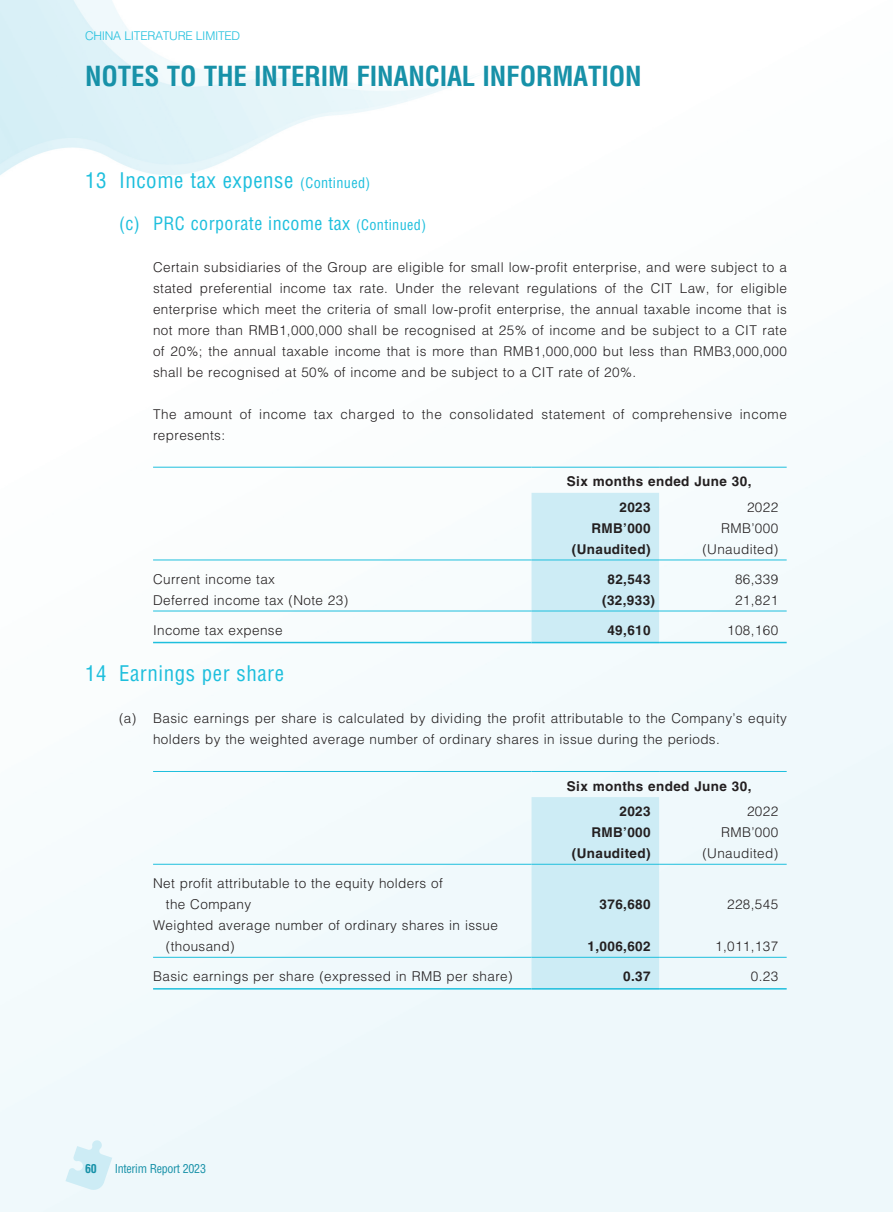
<style>
.page{position:relative;width:893px;height:1212px;background:#fff}
.page>*{position:absolute;margin:0;border:0;box-sizing:border-box;transform-origin:0 0}
.t1{font:700 condensed 27px "Helvetica LT Std";letter-spacing:-.005em;color:#1791a8}
.t2{font:condensed 21px "Helvetica LT Std";letter-spacing:.025em;color:#1ebfdd}
.t3{font:condensed 18px "Helvetica LT Std";letter-spacing:.025em;color:#1ebfdd}
.t4{font:300 13.5px/21px "Helvetica LT Std";letter-spacing:.03em;color:#231f20}
.t5{font:700 13.5px/25.2px "Helvetica LT Std";letter-spacing:.03em;color:#231f20}
.t6{font:300 12px "Helvetica LT Std";letter-spacing:-.02em;color:#1ebfdd}
.t7{font:condensed 12px "Helvetica LT Std";letter-spacing:-.025em;color:#1791a8}
.t8{font:700 condensed 12px "Helvetica LT Std";color:#1791a8}
.s1{font-size:14.25px}
</style>
<div class="page">
<svg style="left:65px;top:1139px;width:47px;height:52px"></svg>
<div style="left:531px;top:493px;width:128px;height:149px;background:#cdecf5"></div>
<hr style="left:153px;top:467px;width:378px;height:1px;background:#1ebfdd">
<hr style="left:531px;top:467px;width:128px;height:1px;background:#1ebfdd">
<hr style="left:659px;top:467px;width:128px;height:1px;background:#1ebfdd">
<hr style="left:153px;top:560px;width:378px;height:1px;background:#1ebfdd">
<hr style="left:531px;top:560px;width:128px;height:1px;background:#1ebfdd">
<hr style="left:659px;top:560px;width:128px;height:1px;background:#1ebfdd">
<hr style="left:153px;top:611px;width:378px;height:1px;background:#1ebfdd">
<hr style="left:531px;top:611px;width:128px;height:1px;background:#1ebfdd">
<hr style="left:659px;top:611px;width:128px;height:1px;background:#1ebfdd">
<hr style="left:153px;top:642px;width:378px;height:1px;background:#1ebfdd">
<hr style="left:531px;top:642px;width:128px;height:1px;background:#1ebfdd">
<hr style="left:659px;top:642px;width:128px;height:1px;background:#1ebfdd">
<div style="left:531px;top:797px;width:128px;height:191px;background:#cdecf5"></div>
<hr style="left:153px;top:771px;width:378px;height:1px;background:#1ebfdd">
<hr style="left:531px;top:771px;width:128px;height:1px;background:#1ebfdd">
<hr style="left:659px;top:771px;width:128px;height:1px;background:#1ebfdd">
<hr style="left:153px;top:864px;width:378px;height:1px;background:#1ebfdd">
<hr style="left:531px;top:864px;width:128px;height:1px;background:#1ebfdd">
<hr style="left:659px;top:864px;width:128px;height:1px;background:#1ebfdd">
<hr style="left:153px;top:957px;width:378px;height:1px;background:#1ebfdd">
<hr style="left:531px;top:957px;width:128px;height:1px;background:#1ebfdd">
<hr style="left:659px;top:957px;width:128px;height:1px;background:#1ebfdd">
<hr style="left:153px;top:988px;width:378px;height:1px;background:#1ebfdd">
<hr style="left:531px;top:988px;width:128px;height:1px;background:#1ebfdd">
<hr style="left:659px;top:988px;width:128px;height:1px;background:#1ebfdd">
<p class="t6" style="left:85px;top:28px;width:157px">CHINA LITERATURE LIMITED</p>
<h1 class="t1" style="left:85px;top:60px;width:558px">NOTES TO THE INTERIM FINANCIAL INFORMATION</h1>
<h2 class="t2" style="left:85px;top:167px;width:287px">13 Income tax expense <span class="s1">(Continued)</span></h2>
<h3 class="t3" style="left:119px;top:212px;width:309px">(c) PRC corporate income tax <span class="s1">(Continued)</span></h3>
<p class="t4" style="left:153px;top:256px;width:635px;text-align:justify">Certain subsidiaries of the Group are eligible for small low-profit enterprise, and were subject to a stated preferential income tax rate. Under the relevant regulations of the CIT Law, for eligible enterprise which meet the criteria of small low-profit enterprise, the annual taxable income that is not more than RMB1,000,000 shall be recognised at 25% of income and be subject to a CIT rate of 20%; the annual taxable income that is more than RMB1,000,000 but less than RMB3,000,000 shall be recognised at 50% of income and be subject to a CIT rate of 20%.</p>
<p class="t4" style="left:153px;top:403px;width:635px">The amount of income tax charged to the consolidated statement of comprehensive income represents:</p>
<p class="t5" style="left:619px;top:469px;width:134px;text-indent:-53px">Six months ended June 30,<br>2023</p>
<p class="t4" style="left:747px;top:496px;width:33px">2022</p>
<p class="t5" style="left:591px;top:515px;width:61px">RMB’000</p>
<p class="t4" style="left:721px;top:517px;width:59px">RMB’000</p>
<p class="t5" style="left:572px;top:536px;width:80px">(Unaudited)</p>
<p class="t4" style="left:702px;top:538px;width:77px">(Unaudited)</p>
<p class="t4" style="left:153px;top:568px;width:123px">Current income tax</p>
<p class="t5" style="left:607px;top:566px;width:45px">82,543</p>
<p class="t4" style="left:735px;top:568px;width:45px">86,339</p>
<p class="t4" style="left:153px;top:589px;width:197px">Deferred income tax (Note 23)</p>
<p class="t5" style="left:602px;top:587px;width:54px">(32,933)</p>
<p class="t4" style="left:735px;top:589px;width:45px">21,821</p>
<p class="t4" style="left:153px;top:619px;width:131px">Income tax expense</p>
<p class="t5" style="left:607px;top:617px;width:45px">49,610</p>
<p class="t4" style="left:727px;top:619px;width:53px">108,160</p>
<h2 class="t2" style="left:85px;top:660px;width:201px">14 Earnings per share</h2>
<p class="t4" style="left:153px;top:708px;width:635px;text-indent:-34px">(a) Basic earnings per share is calculated by dividing the profit attributable to the Company’s equity holders by the weighted average number of ordinary shares in issue during the periods.</p>
<p class="t5" style="left:619px;top:773px;width:134px;text-indent:-53px">Six months ended June 30,<br>2023</p>
<p class="t4" style="left:747px;top:800px;width:33px">2022</p>
<p class="t4" style="left:166px;top:872px;width:278px;text-indent:-13px">Net profit attributable to the equity holders of the Company</p>
<p class="t4" style="left:166px;top:914px;width:334px;text-indent:-13px">Weighted average number of ordinary shares in issue (thousand)</p>
<p class="t5" style="left:591px;top:819px;width:61px">RMB’000</p>
<p class="t4" style="left:721px;top:821px;width:59px">RMB’000</p>
<p class="t5" style="left:572px;top:840px;width:80px">(Unaudited)</p>
<p class="t4" style="left:702px;top:842px;width:77px">(Unaudited)</p>
<p class="t5" style="left:600px;top:891px;width:53px">376,680</p>
<p class="t4" style="left:727px;top:893px;width:53px">228,545</p>
<p class="t5" style="left:588px;top:933px;width:65px">1,006,602</p>
<p class="t4" style="left:715px;top:935px;width:65px">1,011,137</p>
<p class="t4" style="left:153px;top:965px;width:361px">Basic earnings per share (expressed in RMB per share)</p>
<p class="t5" style="left:623px;top:963px;width:29px">0.37</p>
<p class="t4" style="left:751px;top:965px;width:29px">0.23</p>
<p class="t8" style="left:85px;top:1161px;width:13px">60</p>
<p class="t7" style="left:115px;top:1161px;width:93px">Interim Report 2023</p>
</div>
